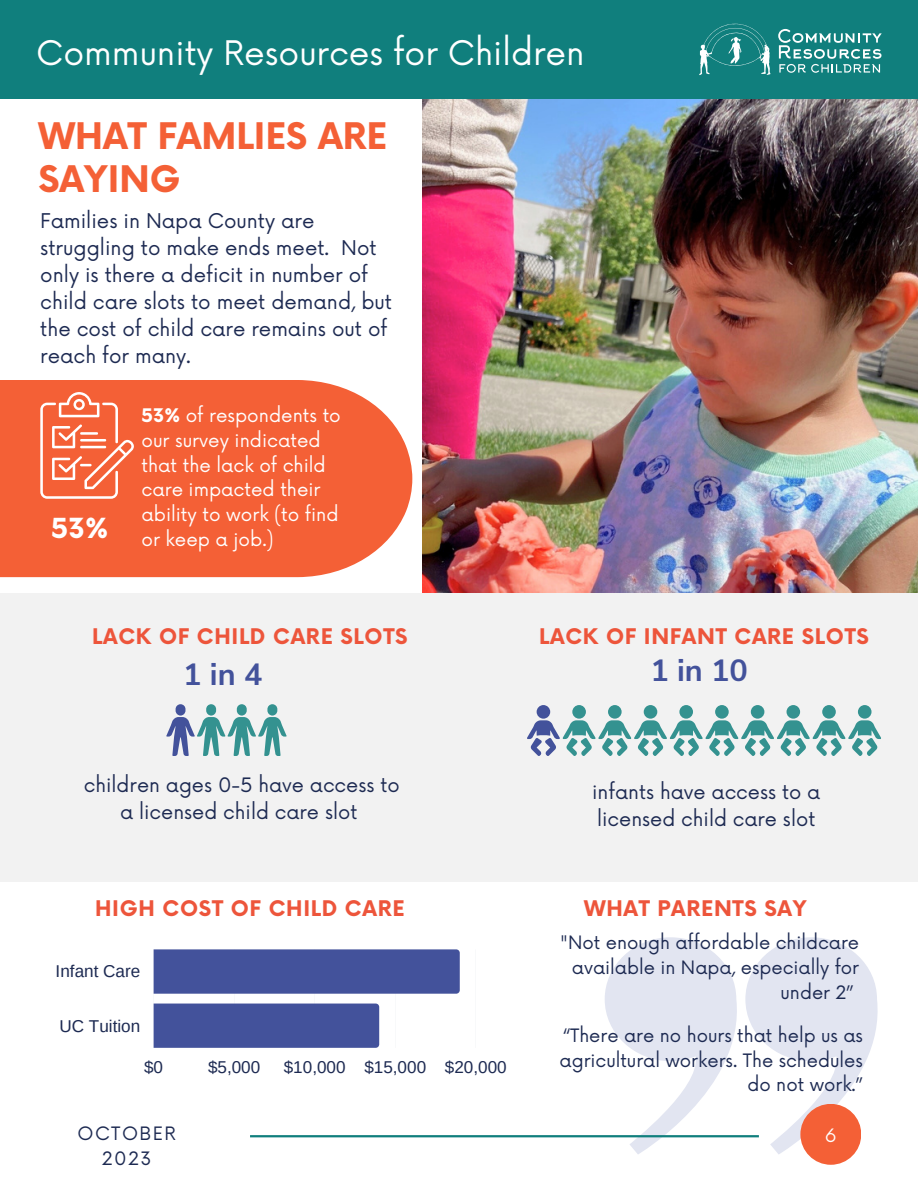
<style>
.page{position:relative;width:918px;height:1188px;background:#fff}
.page>*{position:absolute;margin:0;border:0;box-sizing:border-box;transform-origin:0 0}
.t1{font:700 35.7px/42.8px "Now";color:#f46036}
.t2{font:33px "Now";color:#fff}
.t3{font:700 30.6px "Nunito Sans";color:#43529b}
.t4{font:700 27px "Now";color:#fff}
.t5{font:700 21px "Now";letter-spacing:.03em;color:#ed553b}
.t6{font:19.8px/27px "Now";color:#1d2a52}
.t7{font:19.5px/27px "Now";color:#1d2a52;text-align:center}
.t8{font:18.3px/24.8px "Now";color:#fff}
.t9{font:18px/24.8px "Now";color:#1d2a52;text-align:right}
.t10{font:18px "Now";letter-spacing:.08em;color:#1d2a52}
.t11{font:18px "Now";color:#fff}
.t12{font:17.1px "Arimo";color:#1d2a52}
.s1{font-weight:700}
</style>
<div class="page">
<div style="left:0;top:593px;width:918px;height:289px;background:#f2f2f2"></div>
<svg style="left:166px;top:704px;width:121px;height:52px"></svg>
<svg style="left:154px;top:949px;width:306px;height:99px"></svg>
<svg style="left:527px;top:705px;width:166px;height:51px"></svg>
<div style="left:0;top:380px;width:412px;height:197px;background:#f46036"></div>
<img style="left:422px;top:99px;width:496px;height:494px">
<svg style="left:40px;top:392px;width:94px;height:107px"></svg>
<svg style="left:605px;top:937px;width:273px;height:217px"></svg>
<div style="left:0;top:0;width:918px;height:99px;background:#107f7d"></div>
<svg style="left:778px;top:29px;width:103px;height:44px"></svg>
<svg style="left:699px;top:24px;width:71px;height:51px"></svg>
<hr style="left:250px;top:1135px;width:509px;height:2px;background:#107f7d">
<div style="left:800px;top:1104px;width:61px;height:61px;background:#f46036;border-radius:50%"></div>
<p class="t2" style="left:36px;top:35px;width:550px">Community Resources for Children</p>
<p class="t1" style="left:38px;top:117px;width:350px">WHAT FAMLIES ARE<br>SAYING</p>
<p class="t6" style="left:40px;top:208px;width:353px">Families in Napa County are struggling to make ends meet. Not only is there a deficit in number of child care slots to meet demand, but the cost of child care remains out of reach for many.</p>
<p class="t4" style="left:51px;top:514px;width:59px">53%</p>
<p class="t8" style="left:142px;top:404px;width:201px"><span class="s1">53%</span> of respondents to our survey indicated that the lack of child care impacted their ability to work (to find or keep a job.)</p>
<p class="t5" style="left:92px;top:625px;width:317px">LACK OF CHILD CARE SLOTS</p>
<p class="t3" style="left:183px;top:654px;width:81px">1in4</p>
<p class="t7" style="left:84px;top:772px;width:317px">children ages 0-5 have access to a licensed child care slot</p>
<p class="t5" style="left:539px;top:625px;width:331px">LACK OF INFANT CARE SLOTS</p>
<p class="t3" style="left:650px;top:650px;width:99px">1 in 10</p>
<p class="t7" style="left:592px;top:780px;width:230px">infants have access to a</p>
<p class="t7" style="left:597px;top:807px;width:220px">licensed child care slot</p>
<p class="t5" style="left:95px;top:897px;width:311px">HIGH COST OF CHILD CARE</p>
<p class="t5" style="left:584px;top:897px;width:224px">WHAT PARENTS SAY</p>
<p class="t12" style="left:56px;top:962px;width:86px">Infant Care</p>
<p class="t12" style="left:59px;top:1016px;width:82px">UC Tuition</p>
<p class="t12" style="left:144px;top:1057px;width:21px">$0</p>
<p class="t12" style="left:208px;top:1057px;width:54px">$5,000</p>
<p class="t12" style="left:284px;top:1057px;width:63px">$10,000</p>
<p class="t12" style="left:364px;top:1057px;width:63px">$15,000</p>
<p class="t12" style="left:445px;top:1057px;width:63px">$20,000</p>
<p class="t9" style="left:560px;top:931px;width:300px">"Not enough affordable childcare</p>
<p class="t9" style="left:572px;top:956px;width:289px">available in Napa, especially for</p>
<p class="t9" style="left:780px;top:981px;width:75px">under 2”</p>
<p class="t9" style="left:560px;top:1024px;width:305px">“There are no hours that help us as agricultural workers. The schedules do not work.”</p>
<p class="t10" style="left:78px;top:1123px;width:100px">OCTOBER</p>
<p class="t11" style="left:825px;top:1125px;width:13px">6</p>
<p class="t9" style="left:102px;top:1147px;width:51px">2023</p>
</div>
